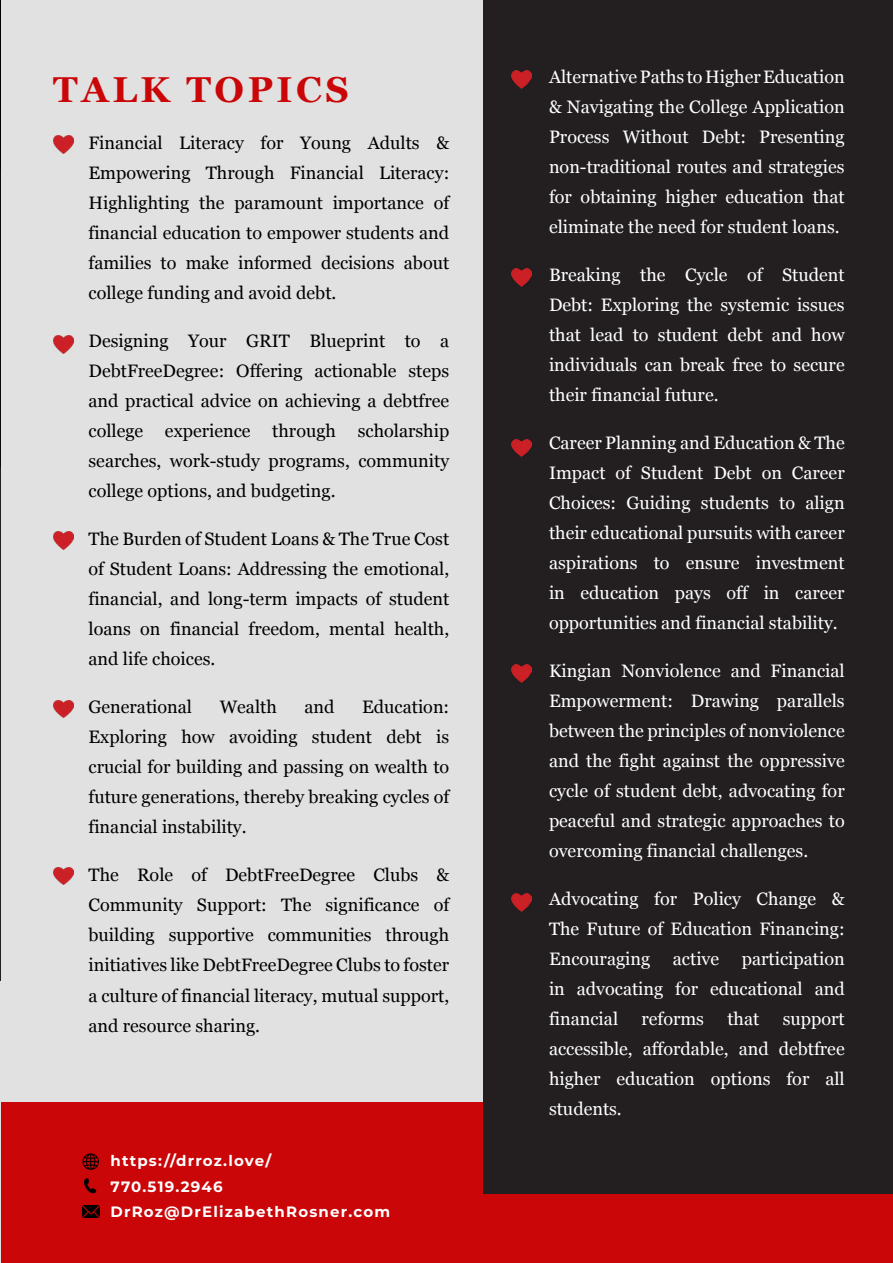
<style>
.page{position:relative;width:893px;height:1263px;background:#fff}
.page>*{position:absolute;margin:0;border:0;box-sizing:border-box;transform-origin:0 0}
.t1{font:700 36px "Georgia";letter-spacing:.1em;color:#ca0608}
.t2{font:18px/30px "Georgia";color:#fff;text-align:justify}
.t3{font:18px/30px "Georgia";color:#000;text-align:justify}
.t4{font:700 15px/25.5px "Montserrat";letter-spacing:.08em;color:#fff}
</style>
<div class="page">
<div style="left:0;top:0;width:484px;height:1102px;background:#e1e1e1"></div>
<div style="left:0;top:1102px;width:893px;height:161px;background:#ca0608"></div>
<svg style="left:82px;top:1153px;width:17px;height:17px"></svg>
<svg style="left:84px;top:1178px;width:12px;height:15px"></svg>
<img style="left:82px;top:1205px;width:17px;height:12px">
<div style="left:484px;top:0;width:409px;height:1193px;background:#231f20"></div>
<img style="left:53px;top:135px;width:21px;height:18px">
<img style="left:53px;top:336px;width:21px;height:17px">
<img style="left:511px;top:71px;width:21px;height:17px">
<img style="left:511px;top:269px;width:21px;height:18px">
<img style="left:511px;top:439px;width:21px;height:18px">
<img style="left:511px;top:664px;width:21px;height:18px">
<img style="left:511px;top:894px;width:21px;height:17px">
<img style="left:53px;top:531px;width:21px;height:18px">
<img style="left:53px;top:700px;width:21px;height:18px">
<img style="left:53px;top:867px;width:21px;height:18px">
<h1 class="t1" style="left:53px;top:63px;width:297px">TALK TOPICS</h1>
<p class="t3" style="left:89px;top:127px;width:362px">Financial Literacy for Young Adults &amp; Empowering Through Financial Literacy:<br>Highlighting the paramount importance of financial education to empower students and families to make informed decisions about college funding and avoid debt.</p>
<p class="t3" style="left:89px;top:325px;width:362px">Designing Your GRIT Blueprint to a DebtFreeDegree: Offering actionable steps and practical advice on achieving a debtfree college experience through scholarship searches, work-study programs, community college options, and budgeting.</p>
<p class="t3" style="left:89px;top:523px;width:362px">The Burden of Student Loans &amp; The True Cost of Student Loans: Addressing the emotional, financial, and long-term impacts of student loans on financial freedom, mental health, and life choices.</p>
<p class="t3" style="left:89px;top:691px;width:105px">Generational</p>
<p class="t3" style="left:220px;top:691px;width:59px">Wealth</p>
<p class="t3" style="left:304px;top:691px;width:32px">and</p>
<p class="t3" style="left:89px;top:691px;width:362px;text-indent:274px">Education:<br>Exploring how avoiding student debt is crucial for building and passing on wealth to future generations, thereby breaking cycles of financial instability.</p>
<p class="t3" style="left:89px;top:859px;width:362px">The Role of DebtFreeDegree Clubs &amp; Community Support: The significance of building supportive communities through initiatives like DebtFreeDegree Clubs to foster a culture of financial literacy, mutual support, and resource sharing.</p>
<p class="t4" style="left:111px;top:1147px;width:281px">https://drroz.love/<br>770.519.2946<br>DrRoz@DrElizabethRosner.com</p>
<p class="t2" style="left:549px;top:61px;width:297px">Alternative Paths to Higher Education &amp; Navigating the College Application Process Without Debt: Presenting non-traditional routes and strategies for obtaining higher education that eliminate the need for student loans.</p>
<p class="t2" style="left:549px;top:259px;width:297px">Breaking the Cycle of Student Debt: Exploring the systemic issues that lead to student debt and how individuals can break free to secure their financial future.</p>
<p class="t2" style="left:549px;top:427px;width:297px">Career Planning and Education &amp; The Impact of Student Debt on Career Choices: Guiding students to align their educational pursuits with career aspirations to ensure investment in education pays off in career opportunities and financial stability.</p>
<p class="t2" style="left:549px;top:655px;width:297px">Kingian Nonviolence and Financial Empowerment: Drawing parallels between the principles of nonviolence and the fight against the oppressive cycle of student debt, advocating for peaceful and strategic approaches to overcoming financial challenges.</p>
<p class="t2" style="left:549px;top:883px;width:297px">Advocating for Policy Change &amp; The Future of Education Financing:<br>Encouraging</p>
<p class="t2" style="left:549px;top:943px;width:297px;text-indent:193px">participation in advocating for educational and financial</p>
<p class="t2" style="left:673px;top:943px;width:48px">active</p>
<p class="t2" style="left:641px;top:1003px;width:64px">reforms</p>
<p class="t2" style="left:727px;top:1003px;width:33px">that</p>
<p class="t2" style="left:549px;top:1003px;width:297px;text-indent:234px">support accessible, affordable, and debtfree higher education options for all students.</p>
</div>
